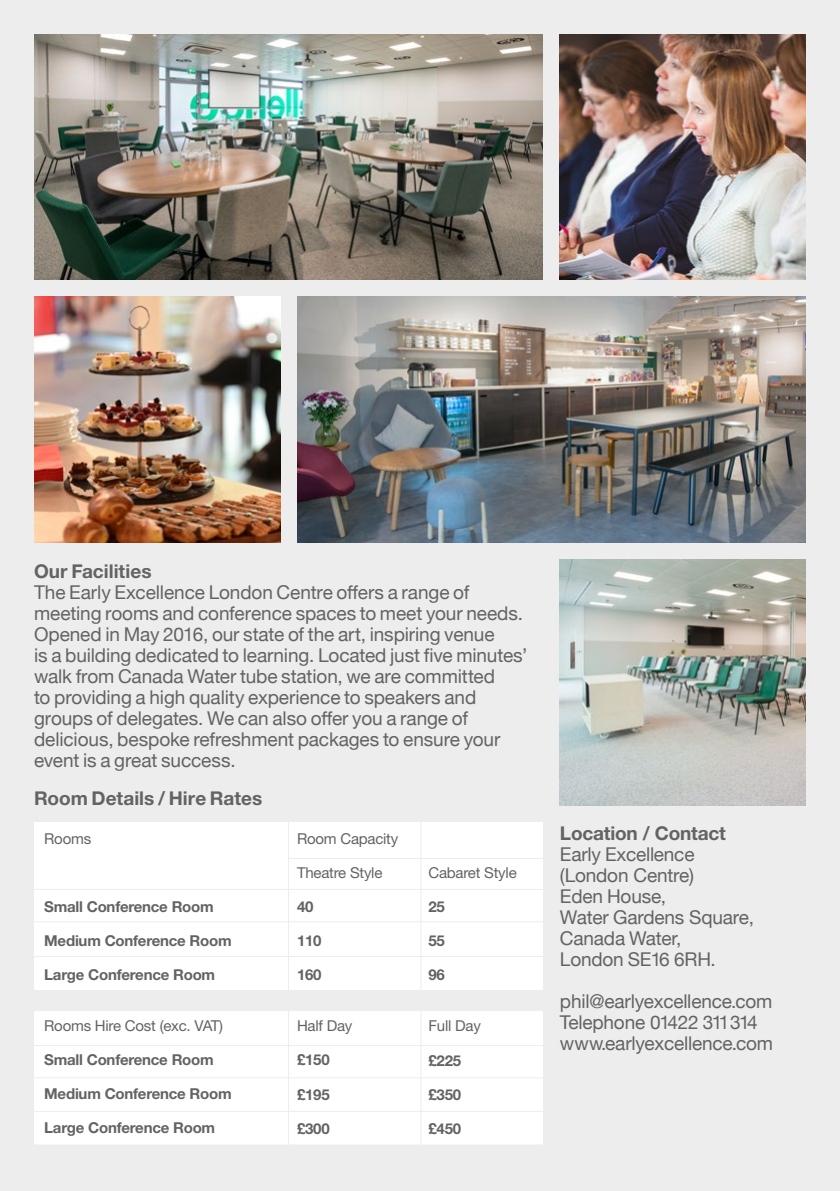
<style>
.page{position:relative;width:840px;height:1191px;background:#fff}
.page>*{position:absolute;margin:0;border:0;box-sizing:border-box;transform-origin:0 0}
.t1{font:19px/21px "Helvetica Neue";letter-spacing:-.01em;color:#646363}
.t2{font:700 19px "Helvetica Neue";color:#646363}
.t3{font:700 15px "Helvetica Neue";letter-spacing:-.015em;color:#646363}
.t4{font:15px "Helvetica Neue";letter-spacing:-.015em;color:#646363}
</style>
<div class="page">
<div style="left:0;top:0;width:839px;height:1191px;background:#ededed"></div>
<img style="left:34px;top:297px;width:246px;height:245px">
<img style="left:297px;top:297px;width:508px;height:245px">
<div style="left:34px;top:822px;width:508px;height:167px;background:#fff"></div>
<div style="left:34px;top:1010px;width:508px;height:135px;background:#fff"></div>
<hr style="left:288px;top:822px;width:1px;height:335px;background:#ededed">
<hr style="left:420px;top:822px;width:1px;height:335px;background:#ededed">
<hr style="left:289px;top:858px;width:253px;height:1px;background:#ededed">
<hr style="left:34px;top:889px;width:508px;height:1px;background:#ededed">
<hr style="left:34px;top:921px;width:508px;height:1px;background:#ededed">
<hr style="left:34px;top:956px;width:508px;height:1px;background:#ededed">
<hr style="left:34px;top:1010px;width:508px;height:1px;background:#ededed">
<hr style="left:34px;top:1045px;width:508px;height:1px;background:#ededed">
<hr style="left:34px;top:1110px;width:508px;height:1px;background:#ededed">
<hr style="left:34px;top:1144px;width:508px;height:1px;background:#ededed">
<hr style="left:34px;top:1077px;width:508px;height:1px;background:#ededed">
<img style="left:34px;top:34px;width:508px;height:246px">
<img style="left:559px;top:559px;width:246px;height:246px">
<img style="left:559px;top:34px;width:246px;height:246px">
<p class="t2" style="left:34px;top:559px;width:119px">Our Facilities</p>
<p class="t1" style="left:34px;top:582px;width:494px">The Early Excellence London Centre offers a range of meeting rooms and conference spaces to meet your needs.<br>Opened in May 2016, our state of the art, inspiring venue<br>is a building dedicated to learning. Located just five minutes’ walk from Canada Water tube station, we are committed<br>to providing a high quality experience to speakers and groups of delegates. We can also offer you a range of delicious, bespoke refreshment packages to ensure your event is a great success.</p>
<p class="t2" style="left:34px;top:786px;width:229px">Room Details / Hire Rates</p>
<p class="t4" style="left:44px;top:830px;width:48px">Rooms</p>
<p class="t3" style="left:44px;top:897px;width:171px">Small Conference Room</p>
<p class="t3" style="left:44px;top:931px;width:189px">Medium Conference Room</p>
<p class="t3" style="left:44px;top:965px;width:172px">Large Conference Room</p>
<p class="t4" style="left:44px;top:1017px;width:180px">Rooms Hire Cost (exc. VAT)</p>
<p class="t3" style="left:44px;top:1050px;width:171px">Small Conference Room</p>
<p class="t3" style="left:44px;top:1084px;width:189px">Medium Conference Room</p>
<p class="t3" style="left:44px;top:1118px;width:172px">Large Conference Room</p>
<p class="t4" style="left:297px;top:830px;width:103px">Room Capacity</p>
<p class="t4" style="left:297px;top:864px;width:87px">Theatre Style</p>
<p class="t3" style="left:297px;top:897px;width:18px">40</p>
<p class="t3" style="left:297px;top:931px;width:26px">110</p>
<p class="t3" style="left:297px;top:965px;width:26px">160</p>
<p class="t4" style="left:297px;top:1017px;width:57px">Half Day</p>
<p class="t3" style="left:297px;top:1050px;width:34px">£150</p>
<p class="t3" style="left:297px;top:1084px;width:34px">£195</p>
<p class="t3" style="left:297px;top:1118px;width:34px">£300</p>
<p class="t4" style="left:428px;top:864px;width:90px">Cabaret Style</p>
<p class="t3" style="left:428px;top:897px;width:18px">25</p>
<p class="t3" style="left:428px;top:931px;width:18px">55</p>
<p class="t3" style="left:428px;top:965px;width:18px">96</p>
<p class="t4" style="left:428px;top:1017px;width:54px">Full Day</p>
<p class="t3" style="left:428px;top:1050px;width:34px">£225</p>
<p class="t3" style="left:428px;top:1084px;width:34px">£350</p>
<p class="t3" style="left:428px;top:1118px;width:34px">£450</p>
<p class="t2" style="left:559px;top:822px;width:167px">Location / Contact</p>
<p class="t1" style="left:559px;top:845px;width:195px">Early Excellence (London Centre)<br>Eden House,<br>Water Gardens Square,<br>Canada Water,<br>London SE16 6RH.</p>
<p class="t1" style="left:559px;top:992px;width:214px">phil@earlyexcellence.com<br>Telephone 01422 311 314 www.earlyexcellence.com</p>
</div>
